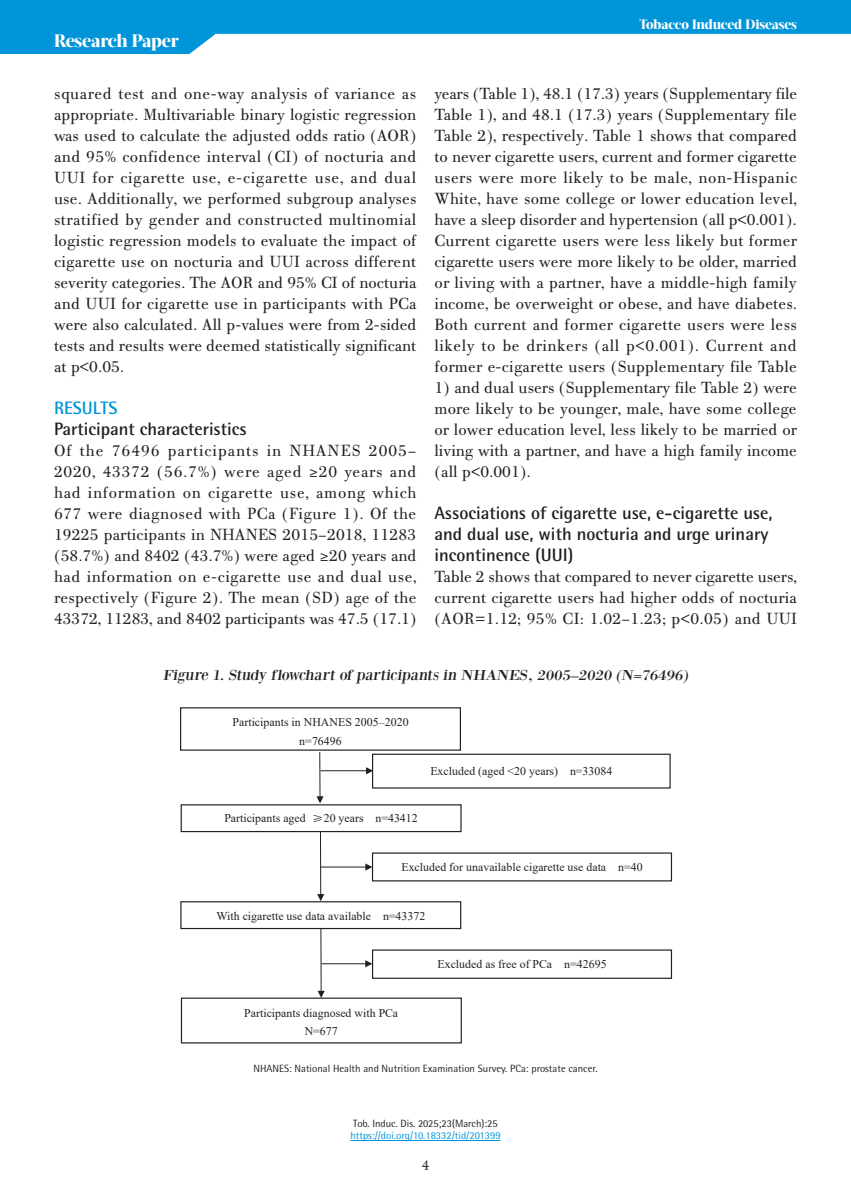
<style>
.page{position:relative;width:851px;height:1191px;background:#fff}
.page>*{position:absolute;margin:0;border:0;box-sizing:border-box;transform-origin:0 0}
.t1{font:700 18px/21px "Rotis Semi Sans Hel";color:#231f20}
.t2{font:800 18px "Acta Display W04";letter-spacing:-.01em;color:#fff}
.t3{font:700 18px "Rotis Semi Sans Hel";color:#0095d9}
.t4{font:17.25px/21px "PF Bodoni Text";color:#231f20;text-align:justify}
.t5{font:15px "Bodoni XT";color:#231f20;scale:1.1 1}
.t6{font:15px "PF Bodoni Text";color:#231f20}
.t7{font:800 13.5px "Acta Display W04";letter-spacing:-.01em;color:#fff}
.t8{font:11.85px/18.5px "Times New Roman";color:#231f20;text-align:center}
.t9{font:10.5px "Rotis Semi Sans Hel";color:#231f20}
.t10{font:10.5px "Rotis Semi Sans Hel";color:#0095d9}
.s1{font-family:"Georgia";font-size:15px}
.s2{font-family:"Deng Xian"}
</style>
<div class="page">
<svg style="left:0;top:0;width:850px;height:54px;fill:#0095d9"></svg>
<hr style="left:350px;top:1140px;width:150px;height:1px;background:#0095d9">
<div style="left:180px;top:707px;width:281px;height:43px;border:1px solid #231f20"></div>
<img style="left:181px;top:712px;width:279px;height:33px">
<hr style="left:319px;top:752px;width:1px;height:45px;background:#231f20">
<svg style="left:316px;top:796px;width:7px;height:7px"></svg>
<hr style="left:320px;top:770px;width:47px;height:1px;background:#231f20">
<svg style="left:366px;top:767px;width:6px;height:7px"></svg>
<div style="left:181px;top:804px;width:280px;height:28px;border:1px solid #231f20"></div>
<img style="left:182px;top:809px;width:278px;height:17px">
<div style="left:372px;top:753px;width:298px;height:35px;border:1px solid #231f20"></div>
<img style="left:373px;top:759px;width:296px;height:24px">
<hr style="left:320px;top:831px;width:1px;height:64px;background:#231f20">
<svg style="left:317px;top:894px;width:7px;height:7px"></svg>
<div style="left:180px;top:901px;width:281px;height:28px;border:1px solid #231f20"></div>
<img style="left:181px;top:906px;width:279px;height:17px">
<hr style="left:320px;top:866px;width:46px;height:1px;background:#231f20">
<svg style="left:365px;top:863px;width:7px;height:7px"></svg>
<hr style="left:320px;top:928px;width:1px;height:64px;background:#231f20">
<svg style="left:317px;top:990px;width:7px;height:7px"></svg>
<hr style="left:321px;top:963px;width:45px;height:1px;background:#231f20">
<svg style="left:365px;top:960px;width:7px;height:7px"></svg>
<div style="left:372px;top:949px;width:300px;height:30px;border:1px solid #231f20"></div>
<div style="left:181px;top:997px;width:281px;height:46px;border:1px solid #231f20"></div>
<p class="t2" style="left:54px;top:30px;width:126px">Research Paper</p>
<p class="t4" style="left:54px;top:83px;width:364px">squared test and one-way analysis of variance as appropriate. Multivariable binary logistic regression was used to calculate the adjusted odds ratio (AOR) and 95% confidence interval (CI) of nocturia and UUI for cigarette use, e-cigarette use, and dual use. Additionally, we performed subgroup analyses stratified by gender and constructed multinomial logistic regression models to evaluate the impact of cigarette use on nocturia and UUI across different severity categories. The AOR and 95% CI of nocturia and UUI for cigarette use in participants with PCa were also calculated. All p-values were from 2-sided tests and results were deemed statistically significant at p&lt;0.05.</p>
<p class="t3" style="left:54px;top:397px;width:65px">RESULTS</p>
<p class="t1" style="left:54px;top:418px;width:194px">Participant characteristics</p>
<p class="t4" style="left:54px;top:440px;width:364px">Of the 76496 participants in NHANES 2005– 2020, 43372 (56.7%) were aged <span class="s1">≥</span>20 years and had information on cigarette use, among which 677 were diagnosed with PCa (Figure 1). Of the 19225 participants in NHANES 2015–2018, 11283 (58.7%) and 8402 (43.7%) were aged <span class="s1">≥</span>20 years and had information on e-cigarette use and dual use, respectively (Figure 2). The mean (SD) age of the 43372, 11283, and 8402 participants was 47.5 (17.1)</p>
<p class="t7" style="left:639px;top:17px;width:159px">Tobacco Induced Diseases</p>
<p class="t4" style="left:434px;top:83px;width:364px">years (Table 1), 48.1 (17.3) years (Supplementary file Table 1), and 48.1 (17.3) years (Supplementary file Table 2), respectively. Table 1 shows that compared to never cigarette users, current and former cigarette users were more likely to be male, non-Hispanic White, have some college or lower education level, have a sleep disorder and hypertension (all p&lt;0.001).<br>Current cigarette users were less likely but former cigarette users were more likely to be older, married or living with a partner, have a middle-high family income, be overweight or obese, and have diabetes.<br>Both current and former cigarette users were less likely to be drinkers (all p&lt;0.001). Current and former e-cigarette users (Supplementary file Table</p>
<p class="t4" style="left:434px;top:377px;width:364px">1) and dual users (Supplementary file Table 2) were more likely to be younger, male, have some college or lower education level, less likely to be married or living with a partner, and have a high family income (all p&lt;0.001).</p>
<p class="t1" style="left:434px;top:502px;width:339px">Associations of cigarette use, e-cigarette use, and dual use, with nocturia and urge urinary incontinence (UUI)</p>
<p class="t4" style="left:434px;top:566px;width:364px">Table 2 shows that compared to never cigarette users, current cigarette users had higher odds of nocturia (AOR=1.12; 95% CI: 1.02–1.23; p&lt;0.05) and UUI</p>
<p class="t5" style="left:163px;top:666px;width:481px">Figure 1. Study flowchart of participants in NHANES, 2005–2020 (N=76496)</p>
<p class="t8" style="left:232px;top:712px;width:177px">Participants in NHANES 2005–2020 n=76496</p>
<p class="t8" style="left:430px;top:761px;width:183px">Excluded (aged &lt;20 years) n=33084</p>
<p class="t8" style="left:224px;top:809px;width:195px">Participants aged <span class="s2">≥</span>20 years n=43412</p>
<p class="t8" style="left:401px;top:858px;width:243px">Excluded for unavailable cigarette use data n=40</p>
<p class="t8" style="left:216px;top:906px;width:210px">With cigarette use data available n=43372</p>
<p class="t8" style="left:437px;top:954px;width:171px">Excluded as free of PCa n=42695</p>
<p class="t8" style="left:244px;top:1003px;width:155px">Participants diagnosed with PCa<br>N=677</p>
<p class="t9" style="left:253px;top:1062px;width:345px">NHANES: National Health and Nutrition Examination Survey. PCa: prostate cancer.</p>
<p class="t9" style="left:353px;top:1116px;width:146px">Tob. Induc. Dis. 2025;23(March):25</p>
<p class="t10" style="left:350px;top:1129px;width:152px">https://doi.org/10.18332/tid/201399</p>
<p class="t6" style="left:421px;top:1156px;width:9px">4</p>
</div>
